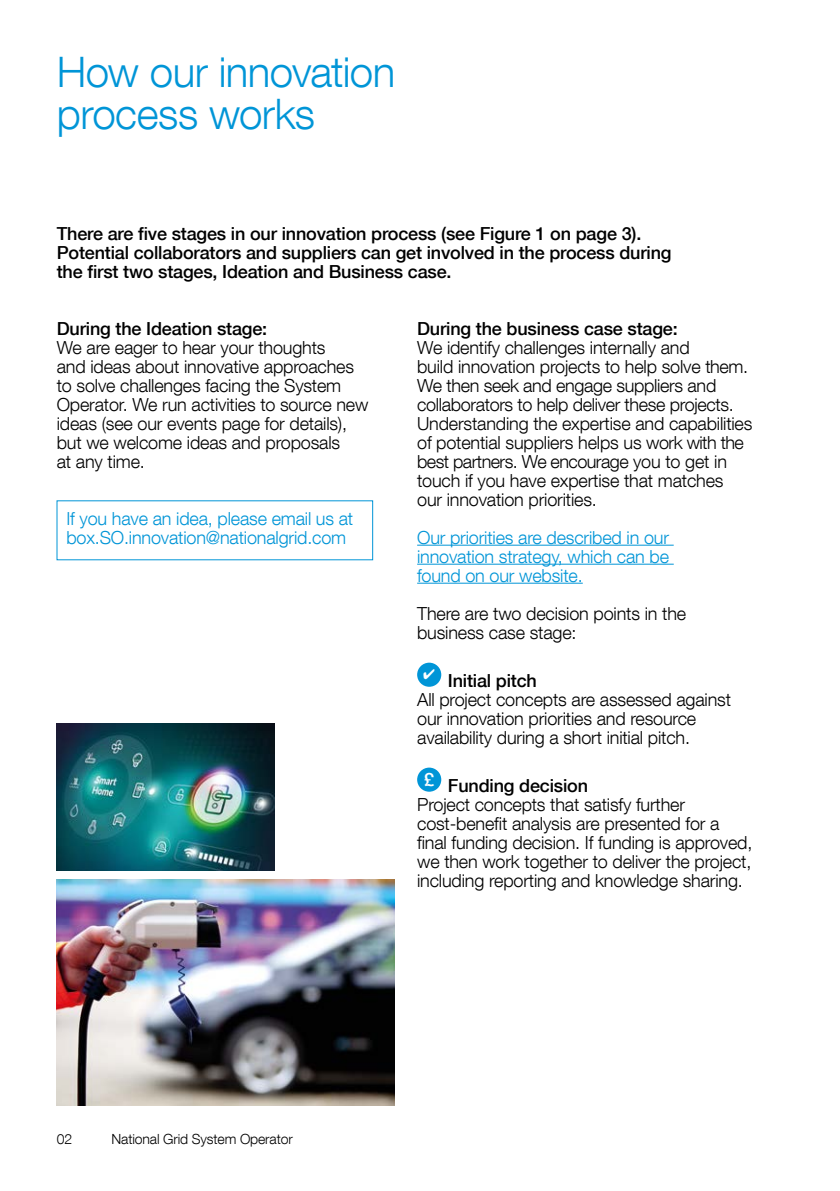
<style>
.page{position:relative;width:840px;height:1191px;background:#fff}
.page>*{position:absolute;margin:0;border:0;box-sizing:border-box;transform-origin:0 0}
.t1{font:300 42px/42px "Helvetica Neue LT Com";letter-spacing:-.015em;color:#0095d7}
.t2{font:300 18px/19px "Helvetica Neue LT Com";letter-spacing:-.01em;color:#000}
.t3{font:500 18px/19px "Helvetica Neue LT Com";letter-spacing:-.01em;color:#000}
.t4{font:300 18px/19px "Helvetica Neue LT Com";letter-spacing:-.01em;color:#0095d7}
.t5{font:300 14px "Helvetica Neue LT Com";letter-spacing:-.01em;color:#000}
.s1{font-weight:500}
</style>
<div class="page">
<hr style="left:417px;top:545px;width:256px;height:1px;background:#0095d7">
<hr style="left:417px;top:564px;width:256px;height:1px;background:#0095d7">
<hr style="left:417px;top:583px;width:165px;height:1px;background:#0095d7">
<div style="left:417px;top:662px;width:24px;height:25px;background:#0095d7;border-radius:50%"></div>
<div style="left:417px;top:767px;width:24px;height:24px;background:#0095d7;border-radius:50%"></div>
<img style="left:57px;top:879px;width:337px;height:227px">
<img style="left:57px;top:723px;width:217px;height:147px">
<h1 class="t1" style="left:57px;top:50px;width:340px">How our innovation process works</h1>
<p class="t3" style="left:57px;top:224px;width:616px">There are five stages in our innovation process (see Figure 1 on page 3).<br>Potential collaborators and suppliers can get involved in the process during the first two stages, Ideation and Business case.</p>
<p class="t3" style="left:57px;top:319px;width:212px">During the Ideation stage:</p>
<p class="t2" style="left:57px;top:337px;width:313px">We are eager to hear your thoughts<br>and ideas about innovative approaches to solve challenges facing the System Operator. We run activities to source new ideas (see our events page for details), but we welcome ideas and proposals<br>at any time.</p>
<p class="t4" style="left:66px;top:508px;width:288px">If you have an idea, please email us at box.SO.innovation@nationalgrid.com</p>
<p class="t3" style="left:417px;top:319px;width:262px">During the business case stage:</p>
<p class="t2" style="left:417px;top:337px;width:336px">We identify challenges internally and<br>build innovation projects to help solve them.<br>We then seek and engage suppliers and collaborators to help deliver these projects.<br>Understanding the expertise and capabilities of potential suppliers helps us work with the best partners. We encourage you to get in touch if you have expertise that matches our innovation priorities.</p>
<p class="t4" style="left:417px;top:527px;width:253px;text-align:justify">Our priorities are described in our innovation strategy, which can be found on our website.</p>
<p class="t2" style="left:417px;top:603px;width:270px">There are two decision points in the business case stage:</p>
<p class="t2" style="left:417px;top:670px;width:315px;text-indent:6px"><sup>✔</sup> <span class="s1">Initial pitch<br></span>All project concepts are assessed against our innovation priorities and resource availability during a short initial pitch.</p>
<p class="t2" style="left:417px;top:775px;width:336px;text-indent:7px"><sup>£</sup> <span class="s1">Funding decision<br></span>Project concepts that satisfy further cost-benefit analysis are presented for a final funding decision. If funding is approved, we then work together to deliver the project, including reporting and knowledge sharing.</p>
<p class="t5" style="left:57px;top:1130px;width:17px">02</p>
<p class="t5" style="left:111px;top:1130px;width:182px">National Grid System Operator</p>
</div>
